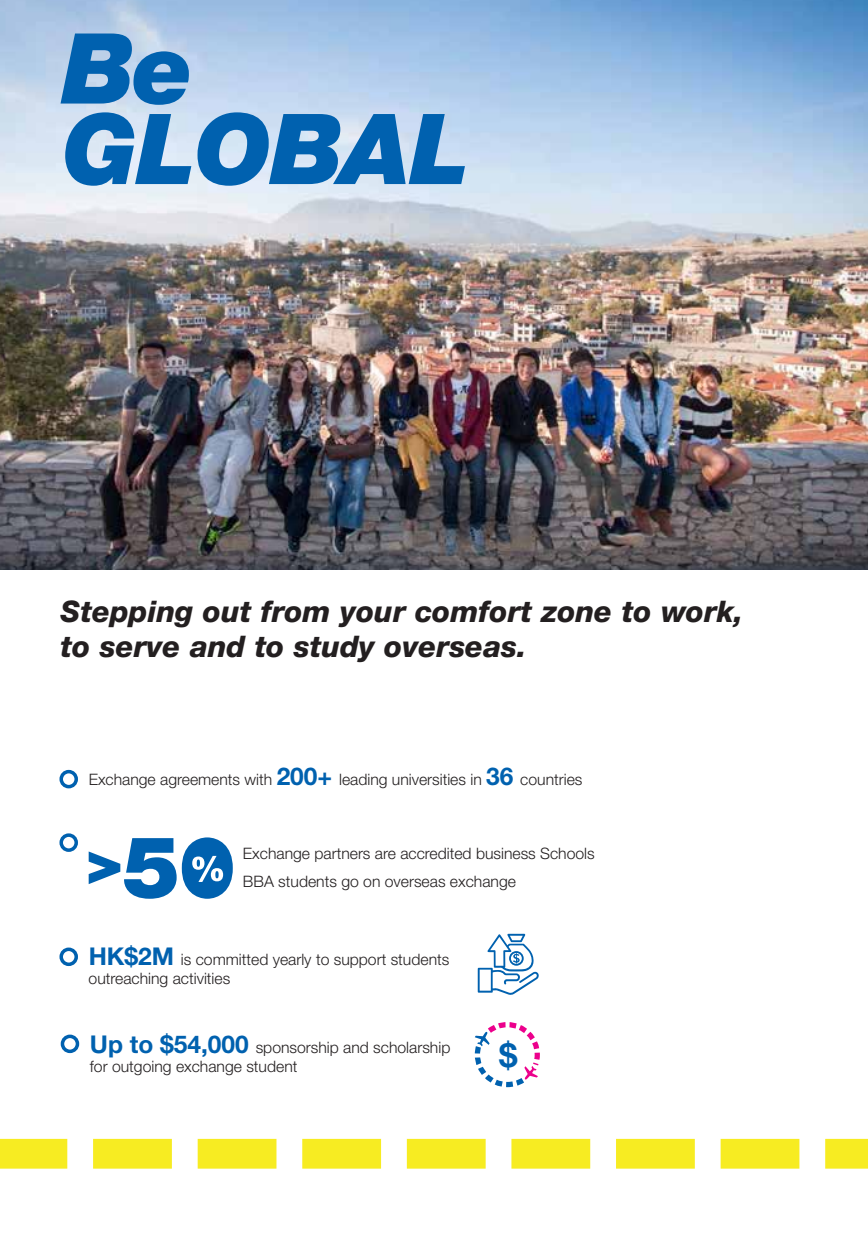
<style>
.page{position:relative;width:868px;height:1241px;background:#fff}
.page>*{position:absolute;margin:0;border:0;box-sizing:border-box;transform-origin:0 0}
.t1{font:italic 900 98px/80.5px "Helvetica Neue LT Std";letter-spacing:-.02em;color:#0061af}
.t2{font:700 32.9px "Helvetica Neue LT Std";color:#0061af}
.t3{font:italic 800 29.75px/35px "Helvetica Neue LT Std";color:#231f20}
.t4{font:300 15.75px/19.2px "Helvetica Neue LT Std";color:#231f20}
.s1{font-weight:700;font-size:24.5px;color:#0061af}
</style>
<div class="page">
<img style="left:0;top:0;width:867px;height:569px">
<div style="left:59px;top:947px;width:19px;height:18px;border:4px solid #0061af;border-radius:50%"></div>
<svg style="left:477px;top:933px;width:62px;height:62px"></svg>
<div style="left:61px;top:1034px;width:18px;height:18px;border:4px solid #0061af;border-radius:50%"></div>
<svg style="left:474px;top:1022px;width:66px;height:66px"></svg>
<svg style="left:89px;top:837px;width:144px;height:61px"></svg>
<div style="left:59px;top:769px;width:19px;height:19px;border:4px solid #0061af;border-radius:50%"></div>
<div style="left:59px;top:833px;width:19px;height:18px;border:4px solid #0061af;border-radius:50%"></div>
<svg style="left:0;top:1138px;width:867px;height:30px"></svg>
<h1 class="t1" style="left:62px;top:26px;width:409px">Be<br>GLOBAL</h1>
<h3 class="t3" style="left:61px;top:593px;width:684px">Stepping out from your comfort zone to work, to serve and to study overseas.</h3>
<p class="t4" style="left:89px;top:769px;width:495px">Exchange agreements with <span class="s1">200+</span> leading universities in <span class="s1">36</span> countries</p>
<p class="t4" style="left:243px;top:838px;width:353px;line-height:28px">Exchange partners are accredited business Schools<br>BBA students go on overseas exchange</p>
<p class="t4" style="left:89px;top:949px;width:362px"><span class="s1">HK$2M</span> is committed yearly to support students outreaching activities</p>
<p class="t4" style="left:90px;top:1037px;width:362px"><span class="s1">Up to $54,000</span> sponsorship and scholarship for outgoing exchange student</p>
<h2 class="t2" style="left:499px;top:1034px;width:20px">$</h2>
</div>
